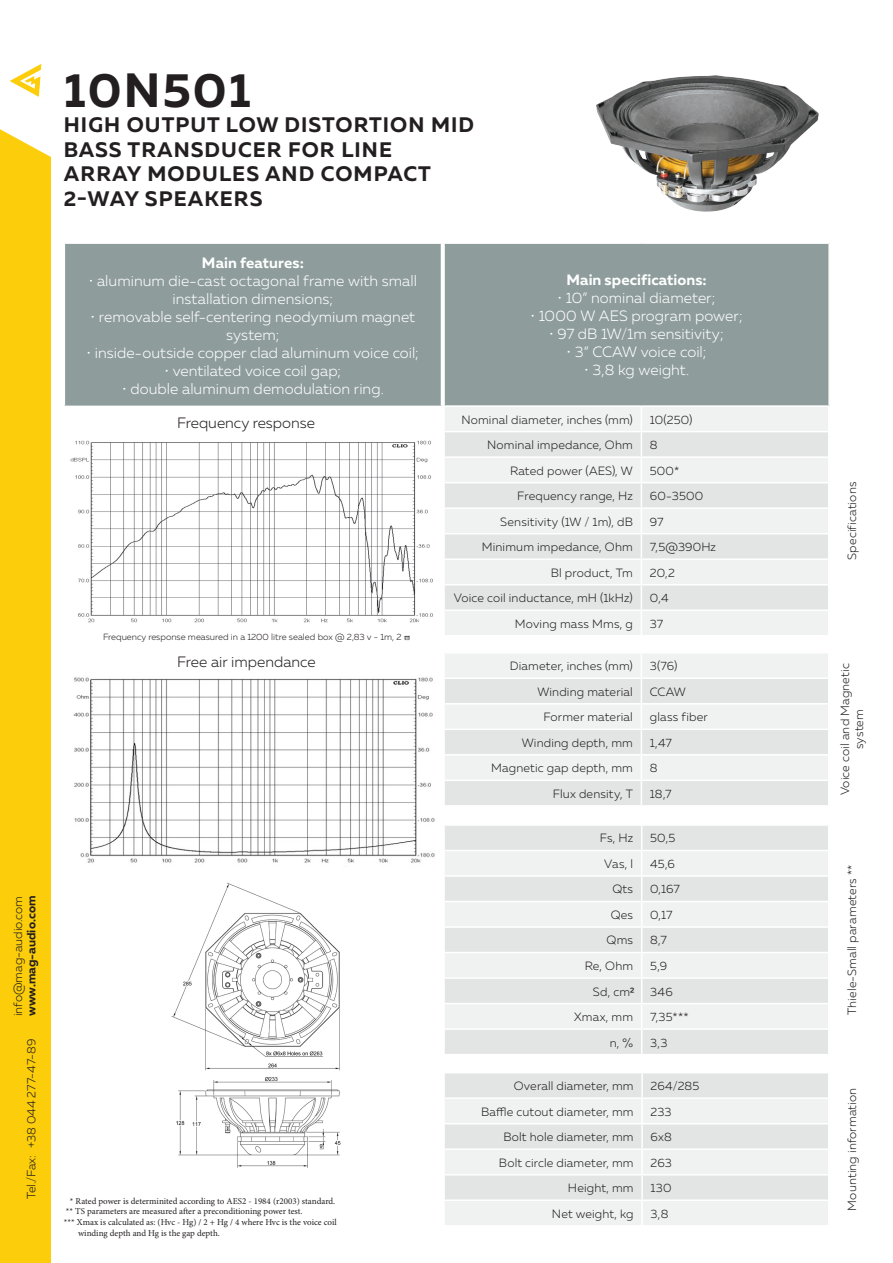
<style>
.page{position:relative;width:893px;height:1263px;background:#fff}
.page>*{position:absolute;margin:0;border:0;box-sizing:border-box;transform-origin:0 0}
.t1{font:700 48px "Muller";letter-spacing:.04em;color:#231f20}
.t2{font:700 21px/24.6px "Muller";letter-spacing:.05em;color:#231f20}
.table_head_sub{font:300 15px/18px "Muller";letter-spacing:.005em;color:#fff;text-align:center}
.t3{font:300 15px "Muller";color:#231f20}
.table_head_sub-2{font:700 15px "Muller";letter-spacing:.01em;color:#fff}
.table_main{font:300 12px/13.8px "Muller";letter-spacing:.015em;color:#231f20;text-align:center}
.t4{font:700 12px "Muller";color:#231f20}
.t5{font:9px "Minion Pro";color:#231f20}
.t6{font:300 9px "Muller";color:#231f20}
</style>
<div class="page">
<img style="left:70px;top:440px;width:363px;height:183px">
<div style="left:0;top:129px;width:51px;height:1134px;background:#fccd0a"></div>
<svg style="left:10px;top:64px;width:31px;height:33px"></svg>
<div style="left:444px;top:243px;width:385px;height:163px;background:#8e9c9c"></div>
<hr style="left:828px;top:244px;width:2px;height:161px;background:#fff">
<hr style="left:443px;top:242px;width:198px;height:2px;background:#fff">
<hr style="left:443px;top:244px;width:2px;height:161px;background:#fff">
<hr style="left:641px;top:242px;width:188px;height:2px;background:#fff">
<hr style="left:443px;top:405px;width:198px;height:2px;background:#fff">
<hr style="left:641px;top:405px;width:188px;height:2px;background:#fff">
<img style="left:596px;top:75px;width:223px;height:137px">
<svg style="left:445px;top:407px;width:383px;height:818px"></svg>
<img style="left:171px;top:882px;width:170px;height:286px">
<div style="left:64px;top:243px;width:377px;height:163px;background:#8e9c9c"></div>
<hr style="left:64px;top:242px;width:378px;height:2px;background:#fff">
<hr style="left:64px;top:244px;width:1px;height:162px;background:#fff">
<img style="left:73px;top:677px;width:362px;height:186px">
<p class="t4" style="left:24px;top:1016px;width:122px;rotate:-90deg">www.mag-audio.com</p>
<p class="table_main" style="left:11px;top:1016px;width:122px;rotate:-90deg">info@mag-audio.com</p>
<p class="table_main" style="left:24px;top:1199px;width:162px;rotate:-90deg">Tel./Fax: +38 044 277-47-89</p>
<p class="t1" style="left:64px;top:61px;width:189px">10N501</p>
<p class="t2" style="left:64px;top:112px;width:412px">HIGH OUTPUT LOW DISTORTION MID<br>BASS TRANSDUCER FOR LINE</p>
<p class="t2" style="left:64px;top:161px;width:369px">ARRAY MODULES AND COMPACT<br>2-WAY SPEAKERS</p>
<p class="table_head_sub-2" style="left:202px;top:253px;width:103px">Main features:</p>
<p class="table_head_sub" style="left:89px;top:271px;width:330px">• aluminum die-cast octagonal frame with small installation dimensions;</p>
<p class="table_head_sub" style="left:91px;top:307px;width:326px">• removable self-centering neodymium magnet system;</p>
<p class="table_head_sub" style="left:87px;top:343px;width:334px">• inside-outside copper clad aluminum voice coil;</p>
<p class="table_head_sub" style="left:164px;top:361px;width:179px">• ventilated voice coil gap;</p>
<p class="table_head_sub" style="left:122px;top:379px;width:263px">• double aluminum demodulation ring.</p>
<p class="t3" style="left:177px;top:414px;width:139px">Frequency response</p>
<p class="t6" style="left:103px;top:631px;width:300px">Frequency response measured in a 1200 litre sealed box @ 2,83 v - 1m, 2</p>
<p class="t3" style="left:177px;top:653px;width:140px">Free air impendance</p>
<p class="t5" style="left:70px;top:1195px;width:267px">* Rated power is determinited according to AES2 - 1984 (r2003) standard.</p>
<p class="t5" style="left:66px;top:1205px;width:238px">** TS parameters are measured after a preconditioning power test.</p>
<p class="t5" style="left:64px;top:1216px;width:274px">*** Xmax is calculated as: (Hvc - Hg) / 2 + Hg / 4 where Hvc is the voice coil</p>
<p class="t5" style="left:78px;top:1227px;width:143px">winding depth and Hg is the gap depth.</p>
<p class="table_head_sub-2" style="left:566px;top:271px;width:142px">Main specifications:</p>
<p class="table_head_sub" style="left:557px;top:289px;width:160px">• 10” nominal diameter;</p>
<p class="table_head_sub" style="left:530px;top:307px;width:214px">• 1000 W AES program power;</p>
<p class="table_head_sub" style="left:549px;top:325px;width:176px">• 97 dB 1W/1m sensitivity;</p>
<p class="table_head_sub" style="left:567px;top:343px;width:141px">• 3” CCAW voice coil;</p>
<p class="table_head_sub" style="left:584px;top:361px;width:106px">• 3,8 kg weight.</p>
<p class="table_main" style="left:461px;top:412px;width:173px">Nominal diameter, inches (mm)</p>
<p class="table_main" style="left:650px;top:412px;width:44px">10(250)</p>
<p class="table_main" style="left:487px;top:438px;width:147px">Nominal impedance, Ohm</p>
<p class="table_main" style="left:650px;top:438px;width:9px">8</p>
<p class="table_main" style="left:510px;top:463px;width:124px">Rated power (AES), W</p>
<p class="table_main" style="left:650px;top:463px;width:31px">500*</p>
<p class="table_main" style="left:517px;top:489px;width:117px">Frequency range, Hz</p>
<p class="table_main" style="left:650px;top:489px;width:55px">60-3500</p>
<p class="table_main" style="left:500px;top:514px;width:134px">Sensitivity (1W / 1m), dB</p>
<p class="table_main" style="left:650px;top:514px;width:15px">97</p>
<p class="table_main" style="left:482px;top:540px;width:153px">Minimum impedance, Ohm</p>
<p class="table_main" style="left:650px;top:540px;width:68px">7,5@390Hz</p>
<p class="table_main" style="left:551px;top:565px;width:84px">Bl product, Tm</p>
<p class="table_main" style="left:650px;top:565px;width:27px">20,2</p>
<p class="table_main" style="left:454px;top:591px;width:181px">Voice coil inductance, mH (1kHz)</p>
<p class="table_main" style="left:650px;top:591px;width:20px">0,4</p>
<p class="table_main" style="left:515px;top:616px;width:119px">Moving mass Mms, g</p>
<p class="table_main" style="left:650px;top:616px;width:15px">37</p>
<p class="table_main" style="left:510px;top:659px;width:125px">Diameter, inches (mm)</p>
<p class="table_main" style="left:650px;top:659px;width:29px">3(76)</p>
<p class="table_main" style="left:838px;top:795px;width:134px;rotate:-90deg">Voice coil and Magnetic system</p>
<p class="table_main" style="left:845px;top:560px;width:80px;rotate:-90deg">Specifications</p>
<p class="table_main" style="left:537px;top:684px;width:97px">Winding material</p>
<p class="table_main" style="left:650px;top:684px;width:38px">CCAW</p>
<p class="table_main" style="left:543px;top:710px;width:91px">Former material</p>
<p class="table_main" style="left:650px;top:710px;width:59px">glass fiber</p>
<p class="table_main" style="left:522px;top:735px;width:113px">Winding depth, mm</p>
<p class="table_main" style="left:650px;top:735px;width:23px">1,47</p>
<p class="table_main" style="left:491px;top:761px;width:143px">Magnetic gap depth, mm</p>
<p class="table_main" style="left:650px;top:761px;width:9px">8</p>
<p class="table_main" style="left:553px;top:787px;width:81px">Flux density, T</p>
<p class="table_main" style="left:650px;top:787px;width:23px">18,7</p>
<p class="table_main" style="left:600px;top:831px;width:35px">Fs, Hz</p>
<p class="table_main" style="left:650px;top:831px;width:27px">50,5</p>
<p class="table_main" style="left:604px;top:857px;width:30px">Vas, l</p>
<p class="table_main" style="left:650px;top:857px;width:26px">45,6</p>
<p class="table_main" style="left:612px;top:882px;width:22px">Qts</p>
<p class="table_main" style="left:650px;top:882px;width:31px">0,167</p>
<p class="table_main" style="left:611px;top:908px;width:24px">Qes</p>
<p class="table_main" style="left:650px;top:908px;width:24px">0,17</p>
<p class="table_main" style="left:607px;top:933px;width:28px">Qms</p>
<p class="table_main" style="left:650px;top:933px;width:18px">8,7</p>
<p class="table_main" style="left:585px;top:959px;width:50px">Re, Оhm</p>
<p class="table_main" style="left:650px;top:959px;width:19px">5,9</p>
<p class="table_main" style="left:593px;top:984px;width:42px">Sd, сm²</p>
<p class="table_main" style="left:650px;top:984px;width:24px">346</p>
<p class="table_main" style="left:574px;top:1010px;width:61px">Xmax, mm</p>
<p class="table_main" style="left:650px;top:1010px;width:40px">7,35***</p>
<p class="table_main" style="left:610px;top:1035px;width:25px">n, %</p>
<p class="table_main" style="left:650px;top:1035px;width:19px">3,3</p>
<p class="table_main" style="left:514px;top:1079px;width:121px">Overall diameter, mm</p>
<p class="table_main" style="left:651px;top:1079px;width:50px">264/285</p>
<p class="table_main" style="left:481px;top:1104px;width:154px">Baffle cutout diameter, mm</p>
<p class="table_main" style="left:651px;top:1104px;width:23px">233</p>
<p class="table_main" style="left:503px;top:1130px;width:132px">Bolt hole diameter, mm</p>
<p class="table_main" style="left:651px;top:1130px;width:23px">6x8</p>
<p class="table_main" style="left:499px;top:1155px;width:136px">Bolt circle diameter, mm</p>
<p class="table_main" style="left:651px;top:1155px;width:23px">263</p>
<p class="table_main" style="left:568px;top:1181px;width:67px">Height, mm</p>
<p class="table_main" style="left:651px;top:1181px;width:22px">130</p>
<p class="table_main" style="left:552px;top:1206px;width:83px">Net weight, kg</p>
<p class="table_main" style="left:651px;top:1206px;width:19px">3,8</p>
<p class="table_main" style="left:845px;top:1015px;width:152px;rotate:-90deg">Thiele-Small parameters **</p>
<p class="table_main" style="left:845px;top:1211px;width:125px;rotate:-90deg">Mounting information</p>
</div>
